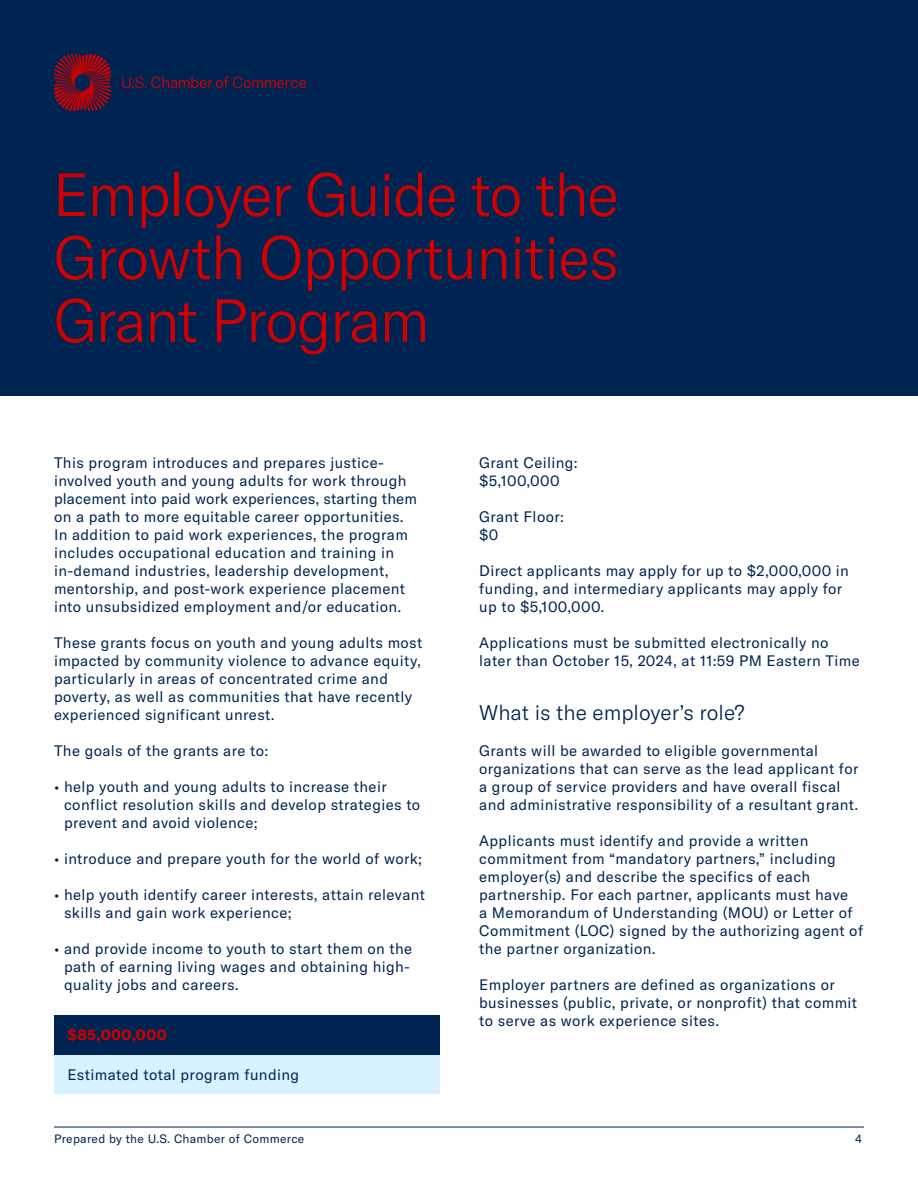
<style>
.page{position:relative;width:918px;height:1188px;background:#fff}
.page>*{position:absolute;margin:0;border:0;box-sizing:border-box;transform-origin:0 0}
.t1{font:300 60px/63px "GT America";letter-spacing:-.03em;color:#ce0000;text-align:justify}
.t2{font:300 21px "GT America";color:#002452}
.t3{font:15px/18px "GT America";letter-spacing:.025em;color:#002452}
.t4{font:700 15px "GT America";letter-spacing:.03em;color:#ce0000}
.t5{font:12px "GT America";letter-spacing:.025em;color:#002452}
</style>
<div class="page">
<hr style="left:54px;top:1127px;width:810px;height:1px;background:#002452">
<div style="left:0;top:0;width:918px;height:396px;background:#002452"></div>
<svg style="left:54px;top:54px;width:57px;height:57px"></svg>
<svg style="left:122px;top:77px;width:184px;height:11px"></svg>
<div style="left:54px;top:1055px;width:386px;height:39px;background:#d8f2ff"></div>
<div style="left:54px;top:1015px;width:386px;height:39px;background:#002452"></div>
<h1 class="t1" style="left:53px;top:163px;width:568px">Employer Guide to the Growth Opportunities Grant Program</h1>
<p class="t3" style="left:54px;top:454px;width:364px">This program introduces and prepares justice&shy;involved youth and young adults for work through placement into paid work experiences, starting them on a path to more equitable career opportunities.<br>In addition to paid work experiences, the program includes occupational education and training in in-demand industries, leadership development, mentorship, and post-work experience placement into unsubsidized employment and/or education.</p>
<p class="t3" style="left:54px;top:634px;width:370px">These grants focus on youth and young adults most impacted by community violence to advance equity, particularly in areas of concentrated crime and poverty, as well as communities that have recently experienced significant unrest.</p>
<p class="t3" style="left:54px;top:742px;width:216px">The goals of the grants are to:</p>
<p class="t3" style="left:64px;top:778px;width:358px;text-indent:-10px">• help youth and young adults to increase their conflict resolution skills and develop strategies to prevent and avoid violence;</p>
<p class="t3" style="left:54px;top:850px;width:370px">• introduce and prepare youth for the world of work;</p>
<p class="t3" style="left:64px;top:886px;width:362px;text-indent:-10px">• help youth identify career interests, attain relevant skills and gain work experience;</p>
<p class="t3" style="left:64px;top:940px;width:350px;text-indent:-10px">• and provide income to youth to start them on the path of earning living wages and obtaining high&shy;quality jobs and careers.</p>
<p class="t4" style="left:68px;top:1026px;width:101px">$85,000,000</p>
<p class="t3" style="left:68px;top:1066px;width:233px">Estimated total program funding</p>
<p class="t3" style="left:479px;top:454px;width:100px">Grant Ceiling: $5,100,000</p>
<p class="t3" style="left:479px;top:508px;width:86px">Grant Floor: $0</p>
<p class="t3" style="left:479px;top:562px;width:371px">Direct applicants may apply for up to $2,000,000 in funding, and intermediary applicants may apply for up to $5,100,000.</p>
<p class="t3" style="left:479px;top:634px;width:382px">Applications must be submitted electronically no later than October 15, 2024, at 11:59 PM Eastern Time</p>
<h2 class="t2" style="left:479px;top:700px;width:267px">What is the employer’s role?</h2>
<p class="t3" style="left:479px;top:742px;width:381px">Grants will be awarded to eligible governmental organizations that can serve as the lead applicant for a group of service providers and have overall fiscal and administrative responsibility of a resultant grant.</p>
<p class="t3" style="left:479px;top:832px;width:385px">Applicants must identify and provide a written commitment from “mandatory partners,” including employer(s) and describe the specifics of each partnership. For each partner, applicants must have<br>a Memorandum of Understanding (MOU) or Letter of Commitment (LOC) signed by the authorizing agent of the partner organization.</p>
<p class="t3" style="left:479px;top:976px;width:379px">Employer partners are defined as organizations or businesses (public, private, or nonprofit) that commit to serve as work experience sites.</p>
<p class="t5" style="left:54px;top:1132px;width:252px">Prepared by the U.S. Chamber of Commerce</p>
<p class="t5" style="left:855px;top:1132px;width:9px">4</p>
</div>
